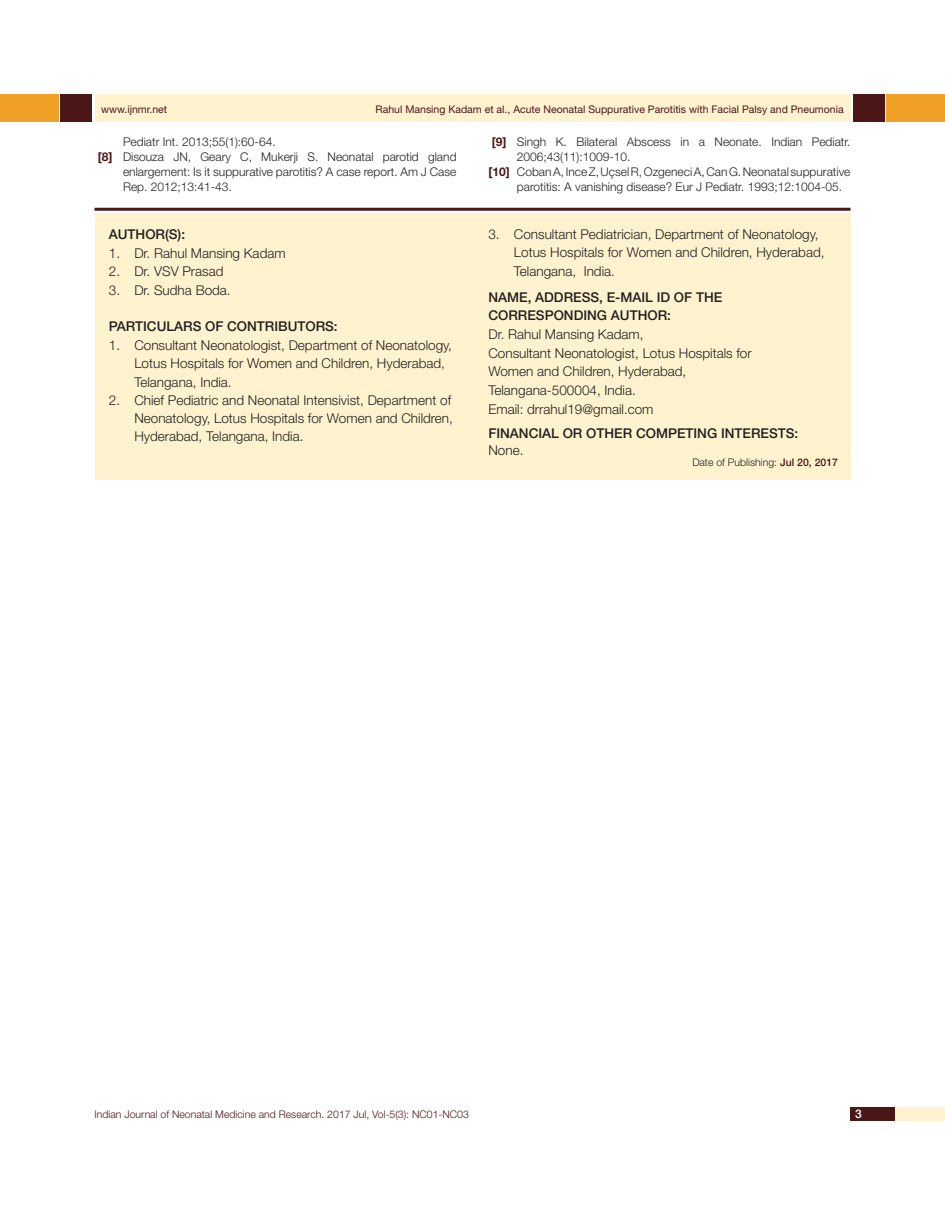
<style>
.page{position:relative;width:945px;height:1215px;background:#fff}
.page>*{position:absolute;margin:0;border:0;box-sizing:border-box;transform-origin:0 0}
.con_particulars{font:300 13.5px/18.3px "Helvetica Neue";color:#231f20}
.con_particulars-2{font:500 13.5px "Helvetica Neue";color:#231f20}
.t1{font:300 12px "Helvetica Neue";color:#231f20}
.t2{font:500 12px "Helvetica Neue";color:#fff}
.t3{font:10.5px "Helvetica Neue";color:#4d1717}
.t4{font:300 10.5px "Helvetica Neue";color:#4b1616}
.t5{font:300 10.5px "Helvetica Neue";color:#231f20}
.t6{font:10.5px "Helvetica Neue";color:#4b1616}
.s1{font-weight:700;color:#4b1616}
.s2{font-weight:500;color:#4b1616}
</style>
<div class="page">
<div style="left:887px;top:94px;width:58px;height:28px;background:#f0a125"></div>
<div style="left:853px;top:94px;width:31px;height:28px;background:#4b1616"></div>
<div style="left:0;top:94px;width:58px;height:28px;background:#f0a125"></div>
<div style="left:61px;top:94px;width:31px;height:28px;background:#4b1616"></div>
<div style="left:95px;top:94px;width:756px;height:28px;background:#fef3ce"></div>
<div style="left:894px;top:1107px;width:51px;height:13px;background:#fef3ce"></div>
<div style="left:850px;top:1107px;width:45px;height:13px;background:#4b1616"></div>
<div style="left:95px;top:214px;width:755px;height:266px;background:#fef3ce"></div>
<hr style="left:94px;top:208px;width:756px;height:3px;background:#4b1616">
<p class="t6" style="left:101px;top:103px;width:67px">www.ijnmr.net</p>
<p class="t3" style="left:376px;top:103px;width:470px">Rahul Mansing Kadam et al., Acute Neonatal Suppurative Parotitis with Facial Palsy and Pneumonia</p>
<p class="t1" style="left:123px;top:135px;width:154px">Pediatr Int. 2013;55(1):60-64.</p>
<p class="t1" style="left:98px;top:150px;width:360px"><span class="s1">[8]</span> Disouza JN, Geary C, Mukerji S. Neonatal parotid gland</p>
<p class="t1" style="left:123px;top:165px;width:335px">enlargement: Is it suppurative parotitis? A case report. Am J Case</p>
<p class="t1" style="left:123px;top:180px;width:110px">Rep. 2012;13:41-43.</p>
<p class="con_particulars-2" style="left:109px;top:226px;width:78px">AUTHOR(S):</p>
<p class="con_particulars" style="left:109px;top:243px;width:178px">1. Dr. Rahul Mansing Kadam</p>
<p class="con_particulars" style="left:109px;top:262px;width:116px">2. Dr. VSV Prasad</p>
<p class="con_particulars" style="left:109px;top:281px;width:123px">3. Dr. Sudha Boda.</p>
<p class="con_particulars-2" style="left:109px;top:318px;width:230px">PARTICULARS OF CONTRIBUTORS:</p>
<p class="con_particulars" style="left:134px;top:336px;width:319px;text-indent:-26px">1. Consultant Neonatologist, Department of Neonatology,<br>Lotus Hospitals for Women and Children, Hyderabad,<br>Telangana, India.</p>
<p class="con_particulars" style="left:134px;top:391px;width:320px;text-indent:-26px">2. Chief Pediatric and Neonatal Intensivist, Department of<br>Neonatology, Lotus Hospitals for Women and Children,<br>Hyderabad, Telangana, India.</p>
<p class="t1" style="left:492px;top:135px;width:360px"><span class="s1">[9]</span> Singh K. Bilateral Abscess in a Neonate. Indian Pediatr.</p>
<p class="t1" style="left:517px;top:150px;width:115px">2006;43(11):1009-10.</p>
<p class="t1" style="left:488px;top:165px;width:364px"><span class="s1">[10]</span> Coban A, Ince Z, Uçsel R, Ozgeneci A, Can G. Neonatal suppurative</p>
<p class="t1" style="left:517px;top:180px;width:327px">parotitis: A vanishing disease? Eur J Pediatr. 1993;12:1004-05.</p>
<p class="con_particulars" style="left:514px;top:225px;width:312px;text-indent:-26px">3. Consultant Pediatrician, Department of Neonatology,<br>Lotus Hospitals for Women and Children, Hyderabad,<br>Telangana, India.</p>
<p class="con_particulars-2" style="left:488px;top:289px;width:235px">NAME, ADDRESS, E-MAIL ID OF THE</p>
<p class="con_particulars-2" style="left:488px;top:307px;width:184px">CORRESPONDING AUTHOR:</p>
<p class="con_particulars" style="left:488px;top:325px;width:157px">Dr. Rahul Mansing Kadam,</p>
<p class="con_particulars" style="left:488px;top:343px;width:265px">Consultant Neonatologist, Lotus Hospitals for</p>
<p class="con_particulars" style="left:488px;top:362px;width:199px">Women and Children, Hyderabad,</p>
<p class="con_particulars" style="left:488px;top:381px;width:149px">Telangana-500004, India.</p>
<p class="con_particulars" style="left:488px;top:400px;width:167px">Email: drrahul19@gmail.com</p>
<p class="con_particulars-2" style="left:488px;top:425px;width:17px">FINANCIAL</p>
<p class="con_particulars-2" style="left:563px;top:425px;width:237px">OR OTHER COMPETING INTERESTS:</p>
<p class="con_particulars" style="left:488px;top:441px;width:37px">None.</p>
<p class="t5" style="left:692px;top:455px;width:147px">Date of Publishing: <span class="s2">JUL 20, 2017</span></p>
<p class="t4" style="left:94px;top:1108px;width:376px">Indian Journal of Neonatal Medicine and Research. 2017 Jul, Vol-5(3): NC01-NC03</p>
<p class="t2" style="left:855px;top:1107px;width:8px">3</p>
</div>
